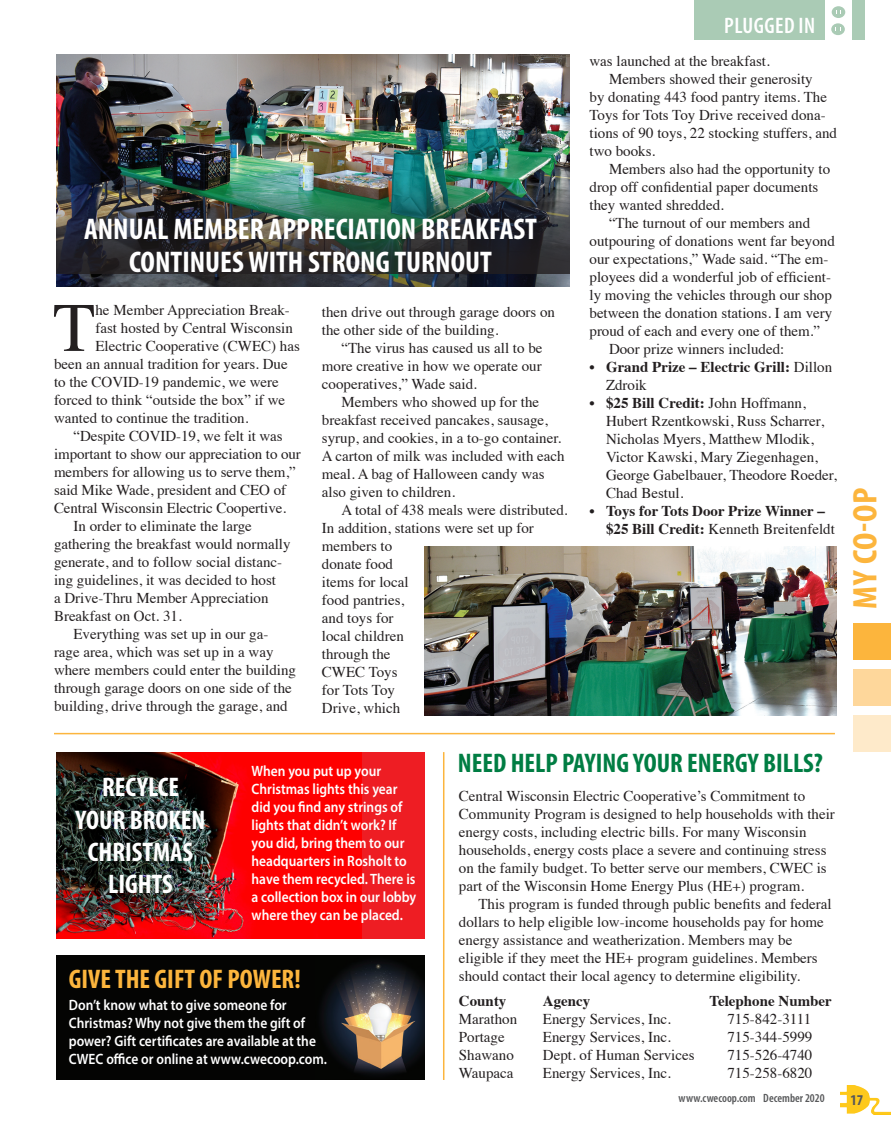
<style>
.page{position:relative;width:891px;height:1134px;background:#fff}
.page>*{position:absolute;margin:0;border:0;box-sizing:border-box;transform-origin:0 0}
.t1{font:69.45px "Times";color:#231f20}
.t2{font:700 condensed 34.2px "Myriad Pro";color:#fcb53d;scale:1.05 1}
.t3{font:700 condensed 30px/33px "Myriad Pro";color:#fff;text-align:center}
.t4{font:700 condensed 27px/32.4px "Myriad Pro";color:#fff;text-align:center}
.t5{font:700 condensed 27px "Myriad Pro";color:#007d43}
.t6{font:700 condensed 27px "Myriad Pro";color:#fcb53d}
.t7{font:600 condensed 22.5px "Myriad Pro";letter-spacing:.02em;color:#fff}
.t8{font:15px/18px "Times";color:#231f20}
.t9{font:600 15px/18px "Myriad Pro";color:#fff;scale:.9 1}
.t10{font:700 15px/18px "Times";color:#231f20}
.t11{font:700 condensed 15px "Myriad Pro";color:#57585a}
.t12{font:600 condensed 12px "Myriad Pro";color:#57585a}
.s1{font-weight:400}
.s2{font-weight:700}
</style>
<div class="page">
<img style="left:56px;top:54px;width:513px;height:232px">
<img style="left:56px;top:183px;width:513px;height:91px">
<img style="left:56px;top:955px;width:368px;height:125px">
<div style="left:56px;top:752px;width:368px;height:186px;background:#ee1d23"></div>
<img style="left:56px;top:752px;width:305px;height:186px">
<img style="left:840px;top:1085px;width:51px;height:30px">
<div style="left:694px;top:0;width:170px;height:39px;background:#aacbb5"></div>
<div style="left:825px;top:0;width:27px;height:40px;background:#fff"></div>
<div style="left:832px;top:6px;width:13px;height:12px;background:#aacbb5;border-radius:50%"></div>
<svg style="left:831px;top:23px;width:14px;height:12px"></svg>
<div style="left:853px;top:623px;width:38px;height:37px;background:#fcb53d"></div>
<div style="left:853px;top:669px;width:38px;height:37px;background:#fed79b"></div>
<div style="left:853px;top:715px;width:38px;height:37px;background:#feeaca"></div>
<img style="left:424px;top:547px;width:413px;height:168px">
<hr style="left:54px;top:733px;width:781px;height:1px;background:#fcb53d">
<hr style="left:443px;top:752px;width:1px;height:328px;background:#fcb53d">
<p class="t3" style="left:84px;top:211px;width:455px">ANNUAL MEMBER APPRECIATION BREAKFAST<br>CONTINUES WITH STRONG TURNOUT</p>
<p class="t1" style="left:53px;top:263px;width:44px">T</p>
<p class="t8" style="left:95px;top:300px;width:196px">he Member Appreciation Break-</p>
<p class="t8" style="left:95px;top:318px;width:199px">fast hosted by Central Wisconsin</p>
<p class="t8" style="left:95px;top:336px;width:206px">Electric Cooperative (CWEC) has</p>
<p class="t8" style="left:54px;top:354px;width:235px">been an annual tradition for years. Due</p>
<p class="t8" style="left:54px;top:372px;width:226px">to the COVID-19 pandemic, we were</p>
<p class="t8" style="left:54px;top:390px;width:233px">forced to think “outside the box” if we</p>
<p class="t8" style="left:54px;top:408px;width:196px">wanted to continue the tradition.</p>
<p class="t8" style="left:54px;top:426px;width:248px;text-indent:20px">“Despite COVID-19, we felt it was important to show our appreciation to our members for allowing us to serve them,” said Mike Wade, president and CEO of Central Wisconsin Electric Coopertive.</p>
<p class="t8" style="left:54px;top:516px;width:238px;text-indent:20px">In order to eliminate the large gathering the breakfast would normally generate, and to follow social distanc&shy;ing guidelines, it was decided to host<br>a Drive-Thru Member Appreciation Breakfast on Oct. 31.</p>
<p class="t8" style="left:54px;top:624px;width:244px;text-indent:20px">Everything was set up in our ga&shy;rage area, which was set up in a way where members could enter the building through garage doors on one side of the building, drive through the garage, and</p>
<p class="t8" style="left:322px;top:302px;width:235px">then drive out through garage doors on the other side of the building.</p>
<p class="t8" style="left:322px;top:338px;width:222px;text-align:justify;text-indent:20px">“The virus has caused us all to be more creative in how we operate our cooperatives,” Wade said.</p>
<p class="t8" style="left:322px;top:392px;width:244px;text-indent:20px">Members who showed up for the breakfast received pancakes, sausage, syrup, and cookies, in a to-go container.<br>A carton of milk was included with each meal. A bag of Halloween candy was also given to children.</p>
<p class="t8" style="left:341px;top:500px;width:228px">A total of 438 meals were distributed.</p>
<p class="t8" style="left:322px;top:518px;width:214px">In addition, stations were set up for members to<br>donate food<br>items for local<br>food pantries,<br>and toys for<br>local children<br>through the<br>CWEC Toys<br>for Tots Toy<br>Drive, which</p>
<p class="t7" style="left:724px;top:11px;width:93px">PLUGGED IN</p>
<p class="t8" style="left:590px;top:50px;width:182px">was launched at the breakfast.</p>
<p class="t8" style="left:590px;top:68px;width:249px;text-indent:20px">Members showed their generosity<br>by donating 443 food pantry items. The<br>Toys for Tots Toy Drive received dona&shy;tions of 90 toys, 22 stocking stuffers, and two books.</p>
<p class="t8" style="left:590px;top:158px;width:242px;text-indent:20px">Members also had the opportunity to drop off confidential paper documents they wanted shredded.</p>
<p class="t8" style="left:590px;top:212px;width:247px;text-indent:20px">“The turnout of our members and outpouring of donations went far beyond our expectations,” Wade said. “The em&shy;ployees did a wonderful job of efficient&shy;ly moving the vehicles through our shop between the donation stations. I am very proud of each and every one of them.”</p>
<p class="t8" style="left:609px;top:338px;width:177px">Door prize winners included:</p>
<p class="t10" style="left:606px;top:356px;width:228px;text-indent:-16px">• Grand Prize – Electric Grill: <span class="s1">Dillon<br>Zdroik</span></p>
<p class="t8" style="left:606px;top:392px;width:232px;text-indent:-16px"><span class="s2">• $25 Bill Credit:</span> John Hoffmann,<br>Hubert Rzentkowski, Russ Scharrer,<br>Nicholas Myers, Matthew Mlodik,<br>Victor Kawski, Mary Ziegenhagen,<br>George Gabelbauer, Theodore Roeder,<br>Chad Bestul.</p>
<p class="t10" style="left:606px;top:500px;width:230px;text-indent:-16px">• Toys for Tots Door Prize Winner – $25 Bill Credit: <span class="s1">Kenneth Breitenfeldt</span></p>
<p class="t2" style="left:844px;top:609px;width:117px;rotate:-90deg">MY CO-OP</p>
<p class="t4" style="left:76px;top:770px;width:131px">RECYLCE<br>YOUR BROKEN<br>CHRISTMAS<br>LIGHTS</p>
<p class="t9" style="left:252px;top:762px;width:146px">When you put up your</p>
<p class="t9" style="left:252px;top:780px;width:185px">Christmas lights this year did you find any strings of lights that didn’t work? If you did, bring them to our headquarters in Rosholt to have them recycled. There is a collection box in our lobby where they can be placed.</p>
<p class="t6" style="left:69px;top:963px;width:233px">GIVE THE GIFT OF POWER!</p>
<p class="t9" style="left:69px;top:996px;width:288px">Don’t know what to give someone for Christmas? Why not give them the gift of power? Gift certificates are available at the CWEC office or online at www.cwecoop.com.</p>
<p class="t5" style="left:458px;top:746px;width:367px">NEED HELP PAYING YOUR ENERGY BILLS?</p>
<p class="t8" style="left:459px;top:786px;width:377px">Central Wisconsin Electric Cooperative’s Commitment to Community Program is designed to help households with their energy costs, including electric bills. For many Wisconsin households, energy costs place a severe and continuing stress on the family budget. To better serve our members, CWEC is part of the Wisconsin Home Energy Plus (HE+) program.</p>
<p class="t8" style="left:459px;top:894px;width:374px;text-indent:20px">This program is funded through public benefits and federal dollars to help eligible low-income households pay for home energy assistance and weatherization. Members may be eligible if they meet the HE+ program guidelines. Members should contact their local agency to determine eligibility.</p>
<p class="t10" style="left:459px;top:990px;width:49px">County</p>
<p class="t10" style="left:543px;top:990px;width:49px">Agency</p>
<p class="t10" style="left:709px;top:990px;width:124px">Telephone Number</p>
<p class="t8" style="left:459px;top:1009px;width:60px">Marathon</p>
<p class="t8" style="left:543px;top:1009px;width:130px">Energy Services, Inc.</p>
<p class="t8" style="left:727px;top:1009px;width:85px">715-842-3111</p>
<p class="t8" style="left:459px;top:1027px;width:47px">Portage</p>
<p class="t8" style="left:543px;top:1027px;width:130px">Energy Services, Inc.</p>
<p class="t8" style="left:727px;top:1027px;width:86px">715-344-5999</p>
<p class="t8" style="left:459px;top:1045px;width:56px">Shawano</p>
<p class="t8" style="left:543px;top:1045px;width:153px">Dept. of Human Services</p>
<p class="t8" style="left:727px;top:1045px;width:86px">715-526-4740</p>
<p class="t8" style="left:459px;top:1063px;width:56px">Waupaca</p>
<p class="t8" style="left:543px;top:1063px;width:130px">Energy Services, Inc.</p>
<p class="t8" style="left:727px;top:1063px;width:86px">715-258-6820</p>
<p class="t12" style="left:679px;top:1091px;width:148px">www.cwecoop.com December 2020</p>
<p class="t11" style="left:850px;top:1090px;width:14px">17</p>
</div>
